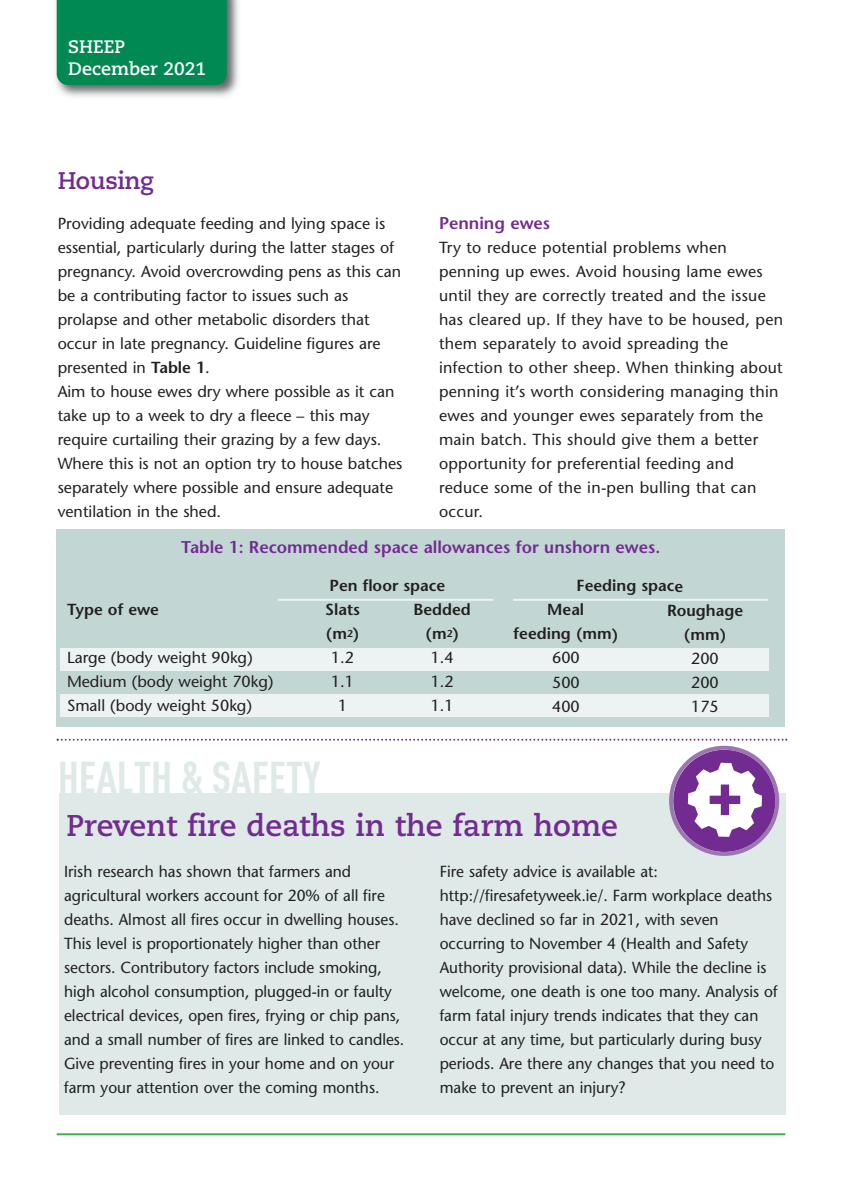
<style>
.page{position:relative;width:842px;height:1191px;background:#fff}
.page>*{position:absolute;margin:0;border:0;box-sizing:border-box;transform-origin:0 0}
.t1{font:700 condensed 44px "DINOT";color:#dee9e8}
.t2{font:700 30px "Caecilia";color:#722b91}
.t3{font:700 24px "Caecilia";letter-spacing:-.02em;color:#722b91}
.t4{font:700 18px "Caecilia";color:#fff}
.t5{font:600 17px "Stone Sans";color:#722b91}
.t6{font:16px/24px "Stone Sans";color:#231f20}
.t7{font:600 16px "Stone Sans";color:#231f20}
.s1{font-weight:600}
.s2{font-size:10px}
</style>
<div class="page">
<img style="left:55px;top:0;width:184px;height:97px">
<div style="left:57px;top:0;width:170px;height:85px;background:#008a52"></div>
<hr style="left:57px;top:1133px;width:728px;height:2px;background:#3ab54a">
<div style="left:59px;top:793px;width:727px;height:321px;background:#dee9e8"></div>
<svg style="left:57px;top:738px;width:730px;height:118px"></svg>
<div style="left:57px;top:529px;width:728px;height:197px;background:#c2d7d4"></div>
<div style="left:60px;top:648px;width:709px;height:22px;background:#ecf3f2"></div>
<div style="left:60px;top:694px;width:709px;height:22px;background:#ecf3f2"></div>
<hr style="left:278px;top:599px;width:215px;height:2px;background:#ecf3f2">
<hr style="left:513px;top:599px;width:255px;height:2px;background:#ecf3f2">
<p class="t4" style="left:68px;top:39px;width:59px">SHEEP</p>
<p class="t4" style="left:68px;top:61px;width:140px">December 2021</p>
<p class="t3" style="left:58px;top:170px;width:98px">Housing</p>
<p class="t6" style="left:58px;top:213px;width:345px">Providing adequate feeding and lying space is essential, particularly during the latter stages of pregnancy. Avoid overcrowding pens as this can be a contributing factor to issues such as prolapse and other metabolic disorders that occur in late pregnancy. Guideline figures are presented in <span class="s1">Table 1</span>.</p>
<p class="t6" style="left:58px;top:381px;width:346px">Aim to house ewes dry where possible as it can take up to a week to dry a fleece – this may require curtailing their grazing by a few days.<br>Where this is not an option try to house batches separately where possible and ensure adequate ventilation in the shed.</p>
<p class="t5" style="left:439px;top:216px;width:113px">Penning ewes</p>
<p class="t6" style="left:439px;top:237px;width:346px">Try to reduce potential problems when penning up ewes. Avoid housing lame ewes until they are correctly treated and the issue has cleared up. If they have to be housed, pen them separately to avoid spreading the infection to other sheep. When thinking about penning it’s worth considering managing thin ewes and younger ewes separately from the main batch. This should give them a better opportunity for preferential feeding and reduce some of the in-pen bulling that can occur.</p>
<p class="t5" style="left:181px;top:541px;width:481px">Table 1: Recommended space allowances for unshorn ewes.</p>
<p class="t7" style="left:329px;top:579px;width:117px">Pen floor space</p>
<p class="t7" style="left:577px;top:580px;width:108px">Feeding space</p>
<p class="t7" style="left:67px;top:603px;width:93px">Type of ewe</p>
<p class="t7" style="left:325px;top:603px;width:36px">Slats</p>
<p class="t7" style="left:413px;top:603px;width:59px">Bedded</p>
<p class="t7" style="left:547px;top:603px;width:39px">Meal</p>
<p class="t7" style="left:667px;top:604px;width:78px">Roughage</p>
<p class="t7" style="left:326px;top:627px;width:35px">(m<span class="s2">2</span>)</p>
<p class="t7" style="left:425px;top:627px;width:35px">(m<span class="s2">2</span>)</p>
<p class="t7" style="left:514px;top:627px;width:106px">feeding (mm)</p>
<p class="t7" style="left:684px;top:628px;width:44px">(mm)</p>
<p class="t6" style="left:67px;top:647px;width:187px">Large (body weight 90kg)</p>
<p class="t6" style="left:331px;top:647px;width:24px">1.2</p>
<p class="t6" style="left:431px;top:647px;width:24px">1.4</p>
<p class="t6" style="left:552px;top:647px;width:29px">600</p>
<p class="t6" style="left:691px;top:647px;width:29px">200</p>
<p class="t6" style="left:67px;top:671px;width:208px">Medium (body weight 70kg)</p>
<p class="t6" style="left:331px;top:671px;width:24px">1.1</p>
<p class="t6" style="left:431px;top:671px;width:24px">1.2</p>
<p class="t6" style="left:552px;top:671px;width:29px">500</p>
<p class="t6" style="left:691px;top:671px;width:29px">200</p>
<p class="t6" style="left:67px;top:695px;width:187px">Small (body weight 50kg)</p>
<p class="t6" style="left:338px;top:695px;width:11px">1</p>
<p class="t6" style="left:431px;top:695px;width:24px">1.1</p>
<p class="t6" style="left:552px;top:695px;width:29px">400</p>
<p class="t6" style="left:691px;top:695px;width:29px">175</p>
<p class="t1" style="left:58px;top:752px;width:264px">HEALTH &amp; SAFETY</p>
<p class="t2" style="left:66px;top:812px;width:553px">Prevent fire deaths in the farm home</p>
<p class="t6" style="left:64px;top:861px;width:342px">Irish research has shown that farmers and agricultural workers account for 20% of all fire deaths. Almost all fires occur in dwelling houses.<br>This level is proportionately higher than other sectors. Contributory factors include smoking, high alcohol consumption, plugged-in or faulty electrical devices, open fires, frying or chip pans, and a small number of fires are linked to candles.<br>Give preventing fires in your home and on your farm your attention over the coming months.</p>
<p class="t6" style="left:440px;top:861px;width:339px">Fire safety advice is available at: http://firesafetyweek.ie/. Farm workplace deaths have declined so far in 2021, with seven occurring to November 4 (Health and Safety Authority provisional data). While the decline is welcome, one death is one too many. Analysis of farm fatal injury trends indicates that they can occur at any time, but particularly during busy periods. Are there any changes that you need to make to prevent an injury?</p>
</div>
